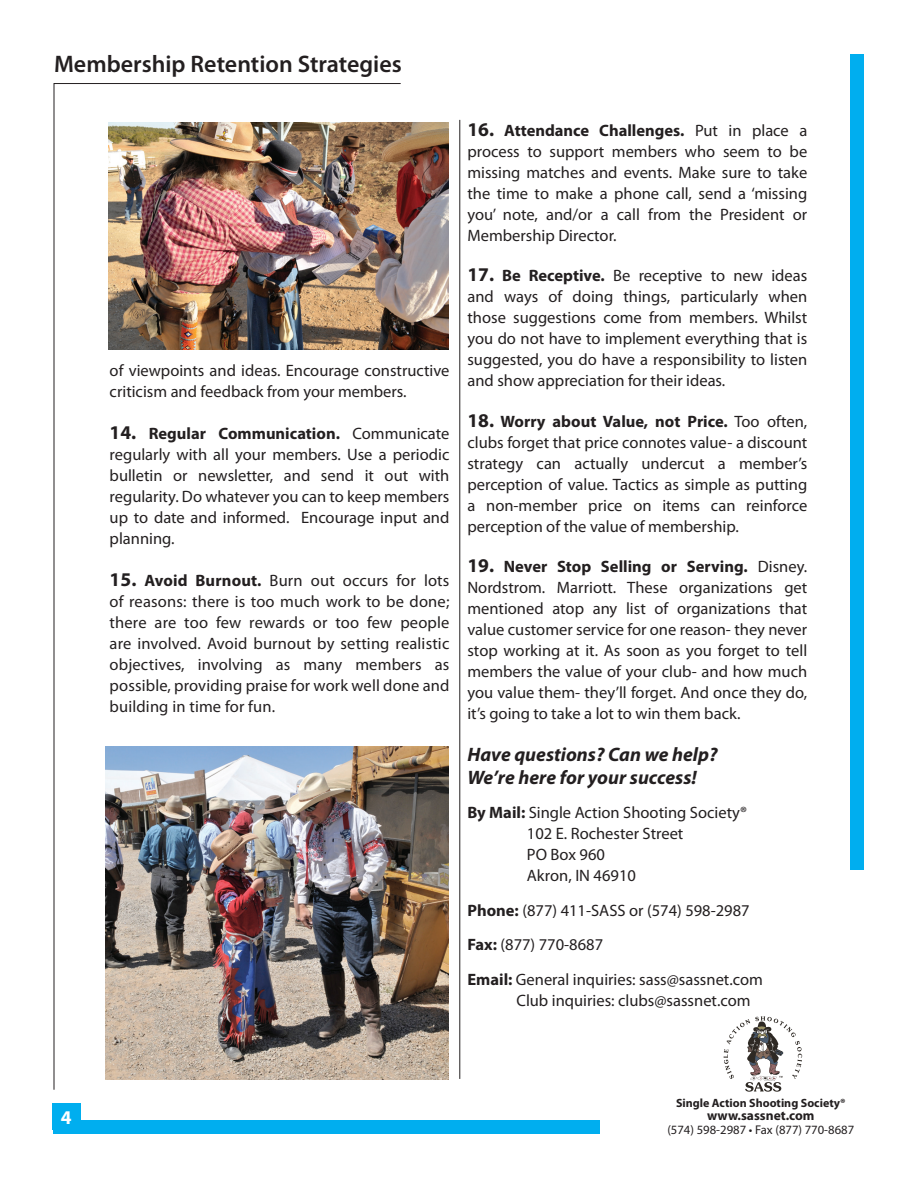
<style>
.page{position:relative;width:918px;height:1188px;background:#fff}
.page>*{position:absolute;margin:0;border:0;box-sizing:border-box;transform-origin:0 0}
.t1{font:600 24px "Myriad Pro";color:#231f20}
.t2{font:italic 700 19.5px/22.5px "Myriad Pro";color:#231f20}
.t3{font:700 19.5px "Myriad Pro";color:#fff}
.t4{font:16.5px/21px "Myriad Pro";color:#231f20;text-align:justify}
.t5{font:700 13.5px "Myriad Pro";color:#231f20}
.t6{font:12.6px "Myriad Pro";color:#231f20}
.t7{font:700 12px "Myriad Pro";color:#231f20}
.s1{font-weight:700;font-size:19.5px}
.s2{font-weight:700}
</style>
<div class="page">
<svg style="left:724px;top:1016px;width:78px;height:76px"></svg>
<div style="left:53px;top:1120px;width:546px;height:14px;background:#00aeef"></div>
<div style="left:52px;top:1103px;width:29px;height:27px;background:#00aeef"></div>
<svg style="left:53px;top:83px;width:348px;height:1007px"></svg>
<div style="left:850px;top:54px;width:14px;height:815px;background:#00aeef"></div>
<img style="left:106px;top:747px;width:342px;height:333px">
<hr style="left:459px;top:120px;width:1px;height:959px;background:#231f20">
<img style="left:108px;top:123px;width:341px;height:226px">
<h1 class="t1" style="left:54px;top:49px;width:349px">Membership Retention Strategies</h1>
<p class="t4" style="left:110px;top:360px;width:341px">of viewpoints and ideas. Encourage constructive criticism and feedback from your members.</p>
<p class="t4" style="left:110px;top:423px;width:341px"><span class="s1">14.</span> <span class="s2">Regular Communication.</span> Communicate regularly with all your members. Use a periodic bulletin or newsletter, and send it out with regularity. Do whatever you can to keep members up to date and informed. Encourage input and planning.</p>
<p class="t4" style="left:110px;top:570px;width:341px"><span class="s1">15.</span> <span class="s2">Avoid Burnout.</span> Burn out occurs for lots of reasons: there is too much work to be done; there are too few rewards or too few people are involved. Avoid burnout by setting realistic objectives, involving as many members as possible, providing praise for work well done and building in time for fun.</p>
<p class="t4" style="left:467px;top:119px;width:341px"><span class="s1">16.</span> <span class="s2">Attendance Challenges.</span> Put in place a process to support members who seem to be missing matches and events. Make sure to take the time to make a phone call, send a ‘missing you’ note, and/or a call from the President or Membership Director.</p>
<p class="t4" style="left:467px;top:265px;width:341px"><span class="s1">17.</span> <span class="s2">Be Receptive.</span> Be receptive to new ideas and ways of doing things, particularly when those suggestions come from members. Whilst you do not have to implement everything that is suggested, you do have a responsibility to listen and show appreciation for their ideas.</p>
<p class="t4" style="left:467px;top:410px;width:341px"><span class="s1">18.</span> <span class="s2">Worry about Value, not Price.</span> Too often, clubs forget that price connotes value- a discount strategy can actually undercut a member’s perception of value. Tactics as simple as putting a non-member price on items can reinforce perception of the value of membership.</p>
<p class="t4" style="left:467px;top:556px;width:341px"><span class="s1">19.</span> <span class="s2">Never Stop Selling or Serving.</span> Disney.<br>Nordstrom. Marriott. These organizations get mentioned atop any list of organizations that value customer service for one reason- they never stop working at it. As soon as you forget to tell members the value of your club- and how much you value them- they’ll forget. And once they do, it’s going to take a lot to win them back.</p>
<p class="t2" style="left:467px;top:743px;width:252px">Have questions? Can we help?<br>We’re here for your success!</p>
<p class="t4" style="left:527px;top:802px;width:222px;text-align:left;text-indent:-59px"><span class="s2">By Mail:</span> Single Action Shooting Society®<br>102 E. Rochester Street<br>PO Box 960<br>Akron, IN 46910</p>
<p class="t4" style="left:467px;top:893px;width:297px;line-height:34.5px;text-align:left"><span class="s2">Phone:</span> (877) 411-SASS or (574) 598-2987<br><span class="s2">Fax:</span> (877) 770-8687<br><span class="s2">Email:</span> General inquiries: sass@sassnet.com</p>
<p class="t4" style="left:516px;top:989px;width:236px">Club inquiries: clubs@sassnet.com</p>
<p class="t3" style="left:61px;top:1105px;width:12px">4</p>
<p class="t7" style="left:676px;top:1095px;width:171px">Single Action Shooting Society®</p>
<p class="t5" style="left:707px;top:1107px;width:109px">www.sassnet.com</p>
<p class="t6" style="left:667px;top:1122px;width:188px">(574) 598-2987 • Fax (877) 770-8687</p>
</div>
